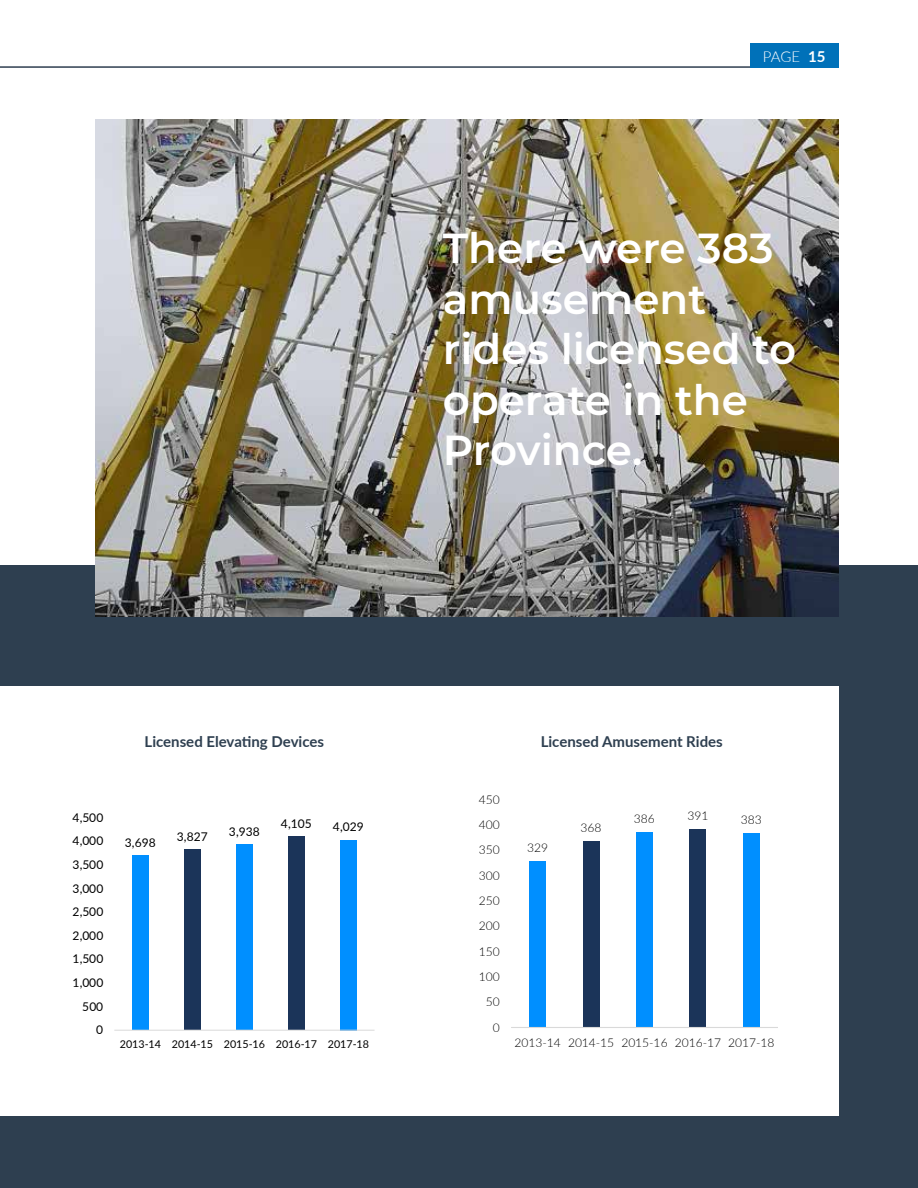
<style>
.page{position:relative;width:918px;height:1188px;background:#fff}
.page>*{position:absolute;margin:0;border:0;box-sizing:border-box;transform-origin:0 0}
.t1{font:600 42px/50.4px "Montserrat";color:#fff}
.t2{font:700 15px "Lato";color:#2e3f50}
.t3{font:300 15px "Lato";color:#fff}
.t4{font:300 12px "Lato";color:#000}
.t5{font:12px "Lato";letter-spacing:.005em;color:#000}
.t6{font:10.8px "Lato";color:#000}
.s1{font-weight:700}
</style>
<div class="page">
<div style="left:0;top:566px;width:918px;height:622px;background:#2e3f50"></div>
<div style="left:0;top:512px;width:839px;height:604px;background:#fff"></div>
<div style="left:529px;top:861px;width:17px;height:166px;background:#008fff"></div>
<div style="left:583px;top:841px;width:16px;height:186px;background:#1b3459"></div>
<div style="left:636px;top:832px;width:17px;height:195px;background:#008fff"></div>
<div style="left:690px;top:829px;width:16px;height:198px;background:#1b3459"></div>
<div style="left:743px;top:833px;width:17px;height:194px;background:#008fff"></div>
<hr style="left:511px;top:1027px;width:267px;height:1px;background:#d9d9d9">
<div style="left:0;top:566px;width:918px;height:120px;background:#2e3f50"></div>
<img style="left:96px;top:119px;width:743px;height:497px">
<div style="left:132px;top:856px;width:17px;height:174px;background:#008fff"></div>
<div style="left:184px;top:850px;width:17px;height:180px;background:#1b3459"></div>
<div style="left:236px;top:844px;width:17px;height:186px;background:#008fff"></div>
<div style="left:288px;top:836px;width:17px;height:194px;background:#1b3459"></div>
<div style="left:340px;top:840px;width:17px;height:190px;background:#008fff"></div>
<hr style="left:114px;top:1030px;width:261px;height:1px;background:#d9d9d9">
<hr style="left:0;top:66px;width:839px;height:2px;background:#2e3f50">
<div style="left:750px;top:43px;width:89px;height:25px;background:#0071b9"></div>
<p class="t3" style="left:763px;top:46px;width:64px">Page <span class="s1">15</span></p>
<h1 class="t1" style="left:443px;top:221px;width:355px">There were 383 amusement rides licensed to operate in the<br>Province.</h1>
<p class="t2" style="left:145px;top:731px;width:181px">Licensed Elevating Devices</p>
<p class="t2" style="left:541px;top:731px;width:184px">Licensed Amusement Rides</p>
<p class="t5" style="left:73px;top:809px;width:32px">4,500</p>
<p class="t5" style="left:73px;top:832px;width:32px">4,000</p>
<p class="t5" style="left:73px;top:856px;width:32px">3,500</p>
<p class="t5" style="left:73px;top:880px;width:32px">3,000</p>
<p class="t5" style="left:73px;top:903px;width:32px">2,500</p>
<p class="t5" style="left:73px;top:927px;width:32px">2,000</p>
<p class="t5" style="left:73px;top:950px;width:32px">1,500</p>
<p class="t5" style="left:73px;top:974px;width:32px">1,000</p>
<p class="t5" style="left:82px;top:998px;width:22px">500</p>
<p class="t5" style="left:96px;top:1021px;width:8px">0</p>
<p class="t5" style="left:125px;top:834px;width:32px">3,698</p>
<p class="t5" style="left:177px;top:828px;width:32px">3,827</p>
<p class="t5" style="left:229px;top:823px;width:32px">3,938</p>
<p class="t5" style="left:281px;top:815px;width:32px">4,105</p>
<p class="t5" style="left:333px;top:818px;width:32px">4,029</p>
<p class="t6" style="left:120px;top:1036px;width:251px">2013-14 2014-15 2015-16 2016-17 2017-18</p>
<p class="t4" style="left:479px;top:791px;width:22px">450</p>
<p class="t4" style="left:479px;top:816px;width:22px">400</p>
<p class="t4" style="left:479px;top:842px;width:22px">350</p>
<p class="t4" style="left:479px;top:867px;width:22px">300</p>
<p class="t4" style="left:479px;top:892px;width:22px">250</p>
<p class="t4" style="left:479px;top:918px;width:22px">200</p>
<p class="t4" style="left:479px;top:943px;width:22px">150</p>
<p class="t4" style="left:479px;top:968px;width:22px">100</p>
<p class="t4" style="left:486px;top:994px;width:16px">50</p>
<p class="t4" style="left:493px;top:1019px;width:8px">0</p>
<p class="t4" style="left:527px;top:839px;width:23px">329</p>
<p class="t4" style="left:581px;top:819px;width:23px">368</p>
<p class="t4" style="left:634px;top:810px;width:23px">386</p>
<p class="t4" style="left:687px;top:808px;width:23px">391</p>
<p class="t4" style="left:741px;top:812px;width:23px">383</p>
<p class="t4" style="left:515px;top:1035px;width:261px">2013-14 2014-15 2015-16 2016-17 2017-18</p>
</div>
